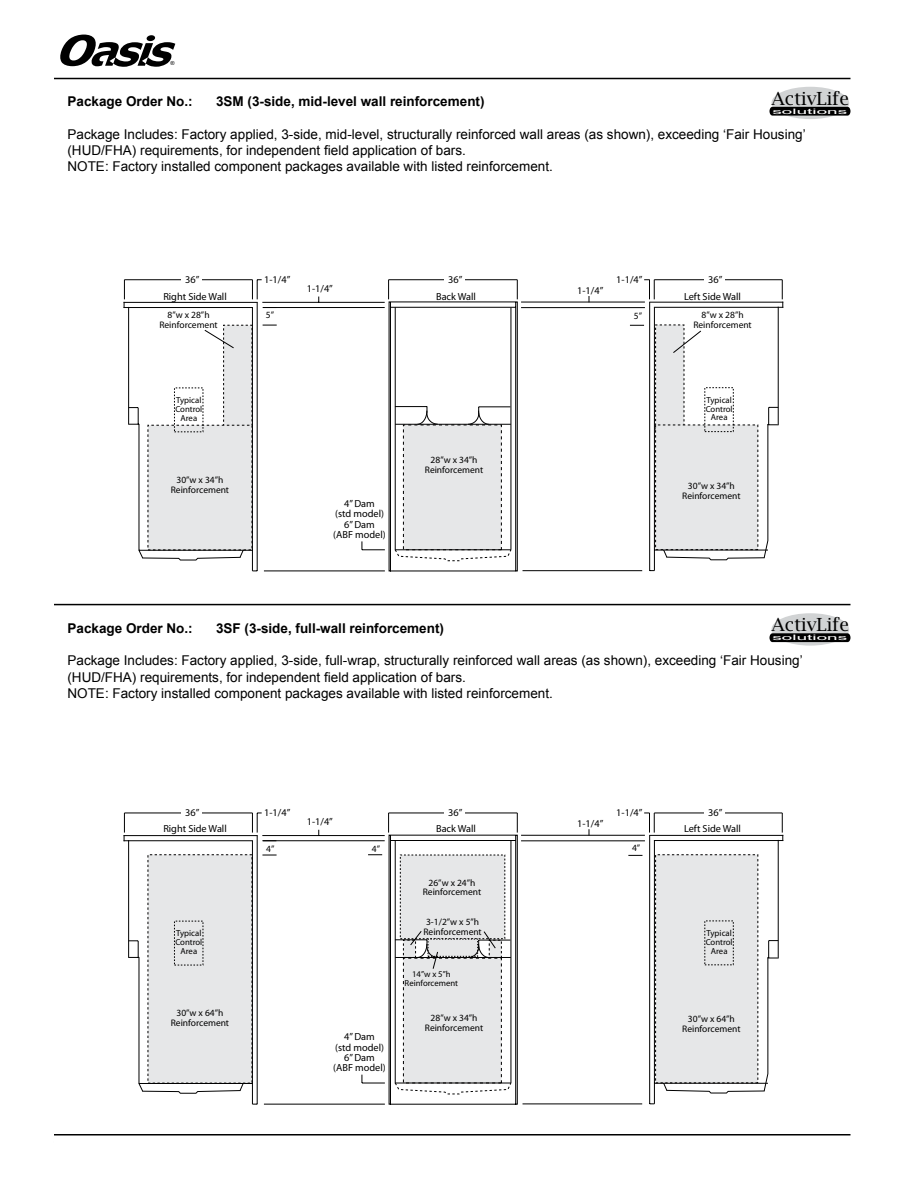
<style>
.page{position:relative;width:918px;height:1188px;background:#fff}
.page>*{position:absolute;margin:0;border:0;box-sizing:border-box;transform-origin:0 0}
.t1{font:18px "Lucida Bright";color:#000}
.t2{font:13.5px/16.2px "Arial";color:#000}
.t3{font:700 13.5px "Arial";color:#000}
.t4{font:10.35px/10.4px "Myriad";color:#000;text-align:center}
.t5{font:9.45px/10.4px "Myriad";color:#000;text-align:center}
.t6{font:8.7px/8.7px "Myriad";color:#000;text-align:center}
.t7{font:7.5px "Arial Narrow";color:#fff;scale:3.08 1}
.t8{font:5.55px "Arial";color:#000}
</style>
<div class="page">
<hr style="left:54px;top:604px;width:796px;height:1px;background:#000">
<div style="left:772px;top:613px;width:77px;height:33px;background:#d1d3d4;border-radius:50%"></div>
<svg style="left:770px;top:633px;width:80px;height:9px"></svg>
<div style="left:772px;top:87px;width:77px;height:32px;background:#d1d3d4;border-radius:50%"></div>
<svg style="left:770px;top:107px;width:80px;height:9px"></svg>
<svg style="left:521px;top:280px;width:145px;height:291px"></svg>
<hr style="left:650px;top:302px;width:133px;height:1px;background:#000">
<hr style="left:654px;top:307px;width:129px;height:1px;background:#000">
<hr style="left:649px;top:302px;width:1px;height:269px;background:#000">
<hr style="left:664px;top:550px;width:104px;height:1px;background:#000">
<hr style="left:264px;top:571px;width:121px;height:1px;background:#000">
<hr style="left:263px;top:307px;width:122px;height:1px;background:#000">
<hr style="left:262px;top:302px;width:123px;height:1px;background:#000">
<hr style="left:523px;top:570px;width:119px;height:1px;background:#000">
<hr style="left:521px;top:302px;width:124px;height:1px;background:#000">
<hr style="left:521px;top:307px;width:124px;height:1px;background:#000">
<svg style="left:124px;top:279px;width:153px;height:293px"></svg>
<hr style="left:654px;top:279px;width:128px;height:1px;background:#000">
<div style="left:704px;top:275px;width:20px;height:9px;background:#fff"></div>
<svg style="left:666px;top:280px;width:117px;height:280px"></svg>
<svg style="left:644px;top:279px;width:11px;height:20px"></svg>
<svg style="left:362px;top:279px;width:156px;height:292px"></svg>
<hr style="left:264px;top:1104px;width:121px;height:1px;background:#000">
<hr style="left:263px;top:840px;width:122px;height:1px;background:#000">
<hr style="left:262px;top:835px;width:123px;height:1px;background:#000">
<hr style="left:523px;top:1104px;width:119px;height:1px;background:#000">
<svg style="left:521px;top:812px;width:147px;height:292px"></svg>
<hr style="left:650px;top:835px;width:133px;height:1px;background:#000">
<hr style="left:654px;top:840px;width:129px;height:1px;background:#000">
<hr style="left:649px;top:835px;width:1px;height:269px;background:#000">
<hr style="left:664px;top:1083px;width:104px;height:1px;background:#000">
<svg style="left:666px;top:813px;width:117px;height:281px"></svg>
<svg style="left:124px;top:813px;width:153px;height:292px"></svg>
<svg style="left:362px;top:812px;width:156px;height:293px"></svg>
<svg style="left:60px;top:35px;width:115px;height:32px"></svg>
<hr style="left:54px;top:78px;width:796px;height:1px;background:#000">
<hr style="left:54px;top:1134px;width:796px;height:2px;background:#000">
<p class="t8" style="left:170px;top:60px;width:6px">®</p>
<h1 class="t1" style="left:771px;top:88px;width:79px">ActivLife</h1>
<p class="t7" style="left:772px;top:107px;width:26px">solutions</p>
<p class="t3" style="left:68px;top:93px;width:127px">Package Order No.:</p>
<p class="t3" style="left:216px;top:93px;width:270px">3SM (3-side, mid-level wall reinforcement)</p>
<p class="t2" style="left:68px;top:126px;width:740px">Package Includes: Factory applied, 3-side, mid-level, structurally reinforced wall areas (as shown), exceeding ‘Fair Housing’ (HUD/FHA) requirements, for independent field application of bars.<br>NOTE: Factory installed component packages available with listed reinforcement.</p>
<p class="t4" style="left:185px;top:275px;width:16px">36”</p>
<p class="t4" style="left:264px;top:275px;width:28px">1-1/4”</p>
<p class="t4" style="left:448px;top:275px;width:16px">36”</p>
<p class="t4" style="left:616px;top:275px;width:28px">1-1/4”</p>
<p class="t4" style="left:708px;top:275px;width:16px">36”</p>
<p class="t4" style="left:307px;top:284px;width:28px">1-1/4”</p>
<p class="t4" style="left:577px;top:286px;width:28px">1-1/4”</p>
<p class="t4" style="left:436px;top:291px;width:41px">Back Wall</p>
<p class="t4" style="left:684px;top:291px;width:58px">Left Side Wall</p>
<p class="t4" style="left:163px;top:291px;width:65px">Right Side Wall</p>
<p class="t5" style="left:168px;top:310px;width:44px">8”w x 28”h</p>
<p class="t5" style="left:266px;top:310px;width:10px">5”</p>
<p class="t5" style="left:159px;top:320px;width:60px">Reinforcement</p>
<p class="t5" style="left:634px;top:311px;width:10px">5”</p>
<p class="t5" style="left:693px;top:310px;width:60px">8”w x 28”h<br>Reinforcement</p>
<p class="t6" style="left:175px;top:396px;width:29px">Typical<br>Control<br>Area</p>
<p class="t6" style="left:706px;top:396px;width:29px">Typical<br>Control<br>Area</p>
<p class="t5" style="left:425px;top:455px;width:60px">28”w x 34”h<br>Reinforcement</p>
<p class="t5" style="left:171px;top:475px;width:60px">30”w x 34”h<br>Reinforcement</p>
<p class="t4" style="left:333px;top:499px;width:54px">4” Dam<br>(std model)<br>6” Dam (ABF model)</p>
<p class="t5" style="left:682px;top:481px;width:60px">30”w x 34”h<br>Reinforcement</p>
<h1 class="t1" style="left:771px;top:615px;width:79px">ActivLife</h1>
<p class="t7" style="left:772px;top:633px;width:26px">solutions</p>
<p class="t3" style="left:68px;top:619px;width:127px">Package Order No.:</p>
<p class="t3" style="left:216px;top:619px;width:230px">3SF (3-side, full-wall reinforcement)</p>
<p class="t2" style="left:68px;top:653px;width:737px">Package Includes: Factory applied, 3-side, full-wrap, structurally reinforced wall areas (as shown), exceeding ‘Fair Housing’ (HUD/FHA) requirements, for independent field application of bars.<br>NOTE: Factory installed component packages available with listed reinforcement.</p>
<p class="t4" style="left:185px;top:808px;width:16px">36”</p>
<p class="t4" style="left:264px;top:808px;width:28px">1-1/4”</p>
<p class="t4" style="left:448px;top:808px;width:16px">36”</p>
<p class="t4" style="left:616px;top:808px;width:28px">1-1/4”</p>
<p class="t4" style="left:708px;top:808px;width:16px">36”</p>
<p class="t4" style="left:307px;top:817px;width:28px">1-1/4”</p>
<p class="t4" style="left:577px;top:819px;width:28px">1-1/4”</p>
<p class="t4" style="left:436px;top:824px;width:41px">Back Wall</p>
<p class="t4" style="left:684px;top:824px;width:58px">Left Side Wall</p>
<p class="t4" style="left:163px;top:824px;width:65px">Right Side Wall</p>
<p class="t5" style="left:266px;top:844px;width:10px">4”</p>
<p class="t5" style="left:372px;top:844px;width:10px">4”</p>
<p class="t5" style="left:632px;top:843px;width:10px">4”</p>
<p class="t6" style="left:175px;top:930px;width:29px">Typical<br>Control<br>Area</p>
<p class="t5" style="left:423px;top:879px;width:60px;line-height:9.4px">26”w x 24”h<br>Reinforcement</p>
<p class="t5" style="left:427px;top:884px;width:48px">25”w x 23”h</p>
<p class="t5" style="left:423px;top:917px;width:60px;text-align:left">3-1/2”w x 5”h<br>Reinforcement</p>
<p class="t6" style="left:405px;top:969px;width:55px;line-height:9.4px">14”w x 5”h<br>Reinforcement</p>
<p class="t6" style="left:706px;top:929px;width:29px">Typical<br>Control<br>Area</p>
<p class="t5" style="left:171px;top:1008px;width:60px">30”w x 64”h<br>Reinforcement</p>
<p class="t5" style="left:682px;top:1014px;width:60px">30”w x 64”h<br>Reinforcement</p>
<p class="t5" style="left:425px;top:1013px;width:60px">28”w x 34”h<br>Reinforcement</p>
<p class="t4" style="left:333px;top:1032px;width:54px">4” Dam<br>(std model)<br>6” Dam (ABF model)</p>
</div>
